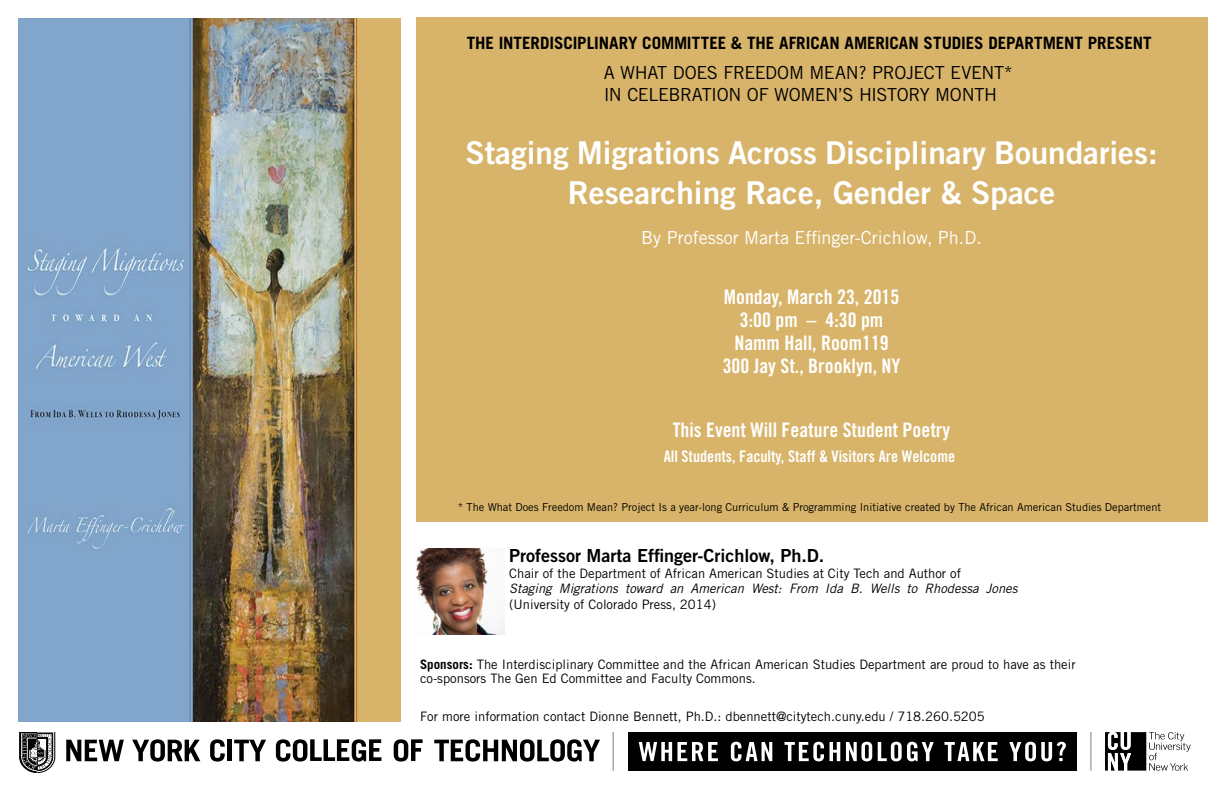
<style>
.page{position:relative;width:1224px;height:792px;background:#fff}
.page>*{position:absolute;margin:0;border:0;box-sizing:border-box;transform-origin:0 0}
.t1{font:31.5px "Trade Gothic LT Std Bd 2";color:#fff}
.t2{font:20px "Trade Gothic Bold Cond Twenty";color:#fff}
.t3{font:18px "Trade Gothic";letter-spacing:-.02em;color:#000}
.t4{font:18px "Trade Gothic LT Std";color:#fff}
.t5{font:18px "Trade Gothic LT Std Bd 2";color:#000}
.t6{font:700 17px "Trade Gothic";color:#000}
.t7{font:16px "Trade Gothic Bold Cond Twenty";color:#fff}
.t8{font:13px/14px "Trade Gothic";color:#000}
.t9{font:italic 13px/15.6px "Trade Gothic";color:#000}
.t10{font:11px "Trade Gothic";color:#000}
.s1{font-style:normal}
.s2{font-weight:700}
</style>
<div class="page">
<div style="left:416px;top:18px;width:791px;height:504px;background:#d8b46a"></div>
<img style="left:18px;top:18px;width:382px;height:703px">
<img style="left:416px;top:548px;width:89px;height:87px">
<div style="left:628px;top:732px;width:449px;height:39px;background:#000"></div>
<svg style="left:639px;top:742px;width:79px;height:19px"></svg>
<svg style="left:731px;top:742px;width:41px;height:19px"></svg>
<svg style="left:785px;top:742px;width:39px;height:19px"></svg>
<svg style="left:830px;top:742px;width:10px;height:19px"></svg>
<svg style="left:846px;top:742px;width:26px;height:19px"></svg>
<svg style="left:878px;top:742px;width:56px;height:19px"></svg>
<svg style="left:944px;top:742px;width:54px;height:19px"></svg>
<svg style="left:1009px;top:742px;width:57px;height:19px"></svg>
<svg style="left:1105px;top:732px;width:86px;height:39px"></svg>
<hr style="left:613px;top:732px;width:1px;height:39px;background:#808285">
<hr style="left:1091px;top:732px;width:1px;height:39px;background:#808285">
<svg style="left:66px;top:740px;width:58px;height:21px"></svg>
<svg style="left:132px;top:739px;width:68px;height:23px"></svg>
<svg style="left:210px;top:739px;width:15px;height:23px"></svg>
<hr style="left:228px;top:740px;width:4px;height:21px;background:#000">
<svg style="left:234px;top:740px;width:32px;height:21px"></svg>
<svg style="left:276px;top:739px;width:106px;height:23px"></svg>
<svg style="left:394px;top:739px;width:29px;height:23px"></svg>
<svg style="left:434px;top:739px;width:166px;height:23px"></svg>
<svg style="left:20px;top:732px;width:35px;height:41px"></svg>
<p class="t6" style="left:467px;top:33px;width:686px">THE INTERDISCIPLINARY COMMITTEE &amp; THE AFRICAN AMERICAN STUDIES DEPARTMENT PRESENT</p>
<p class="t3" style="left:604px;top:62px;width:411px">A WHAT DOES FREEDOM MEAN? PROJECT EVENT*</p>
<p class="t3" style="left:604px;top:84px;width:395px">IN CELEBRATION OF WOMEN’S HISTORY MONTH</p>
<p class="t1" style="left:466px;top:134px;width:694px">Staging Migrations Across Disciplinary Boundaries:</p>
<p class="t1" style="left:568px;top:173px;width:489px">Researching Race, Gender &amp; Space</p>
<p class="t4" style="left:641px;top:226px;width:342px">By Professor Marta Effinger-Crichlow, Ph.D.</p>
<p class="t2" style="left:724px;top:285px;width:177px">Monday, March 23, 2015</p>
<p class="t2" style="left:740px;top:308px;width:145px">3:00 pm – 4:30 pm</p>
<p class="t2" style="left:734px;top:331px;width:156px">Namm Hall, Room119</p>
<p class="t2" style="left:723px;top:354px;width:179px">300 Jay St., Brooklyn, NY</p>
<p class="t2" style="left:673px;top:418px;width:279px">This Event Will Feature Student Poetry</p>
<p class="t7" style="left:664px;top:447px;width:293px">All Students, Faculty, Staff &amp; Visitors Are Welcome</p>
<p class="t10" style="left:458px;top:500px;width:705px">* The What Does Freedom Mean? Project Is a year-long Curriculum &amp; Programming Initiative created by The African American Studies Department</p>
<p class="t5" style="left:509px;top:544px;width:317px">Professor Marta Effinger-Crichlow, Ph.D.</p>
<p class="t8" style="left:509px;top:566px;width:453px">Chair of the Department of African American Studies at City Tech and Author of</p>
<p class="t9" style="left:509px;top:581px;width:510px">Staging Migrations toward an American West: From Ida B. Wells to Rhodessa Jones <span class="s1">(University of Colorado Press, 2014)</span></p>
<p class="t8" style="left:420px;top:658px;width:657px"><span class="s2">Sponsors:</span> The Interdisciplinary Committee and the African American Studies Department are proud to have as their co-sponsors The Gen Ed Committee and Faculty Commons.</p>
<p class="t8" style="left:420px;top:710px;width:566px">For more information contact Dionne Bennett, Ph.D.: dbennett@citytech.cuny.edu / 718.260.5205</p>
</div>
